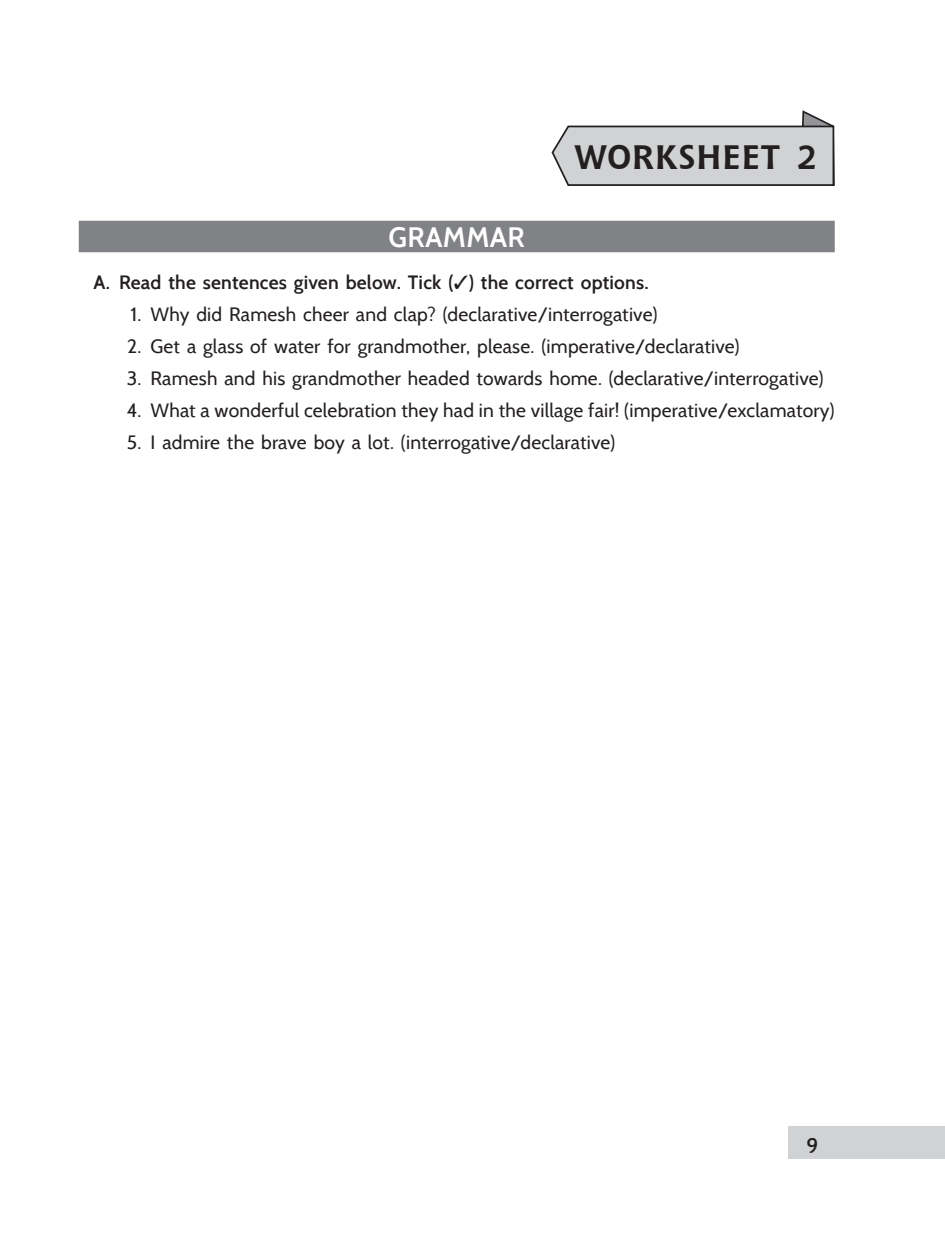
<style>
.page{position:relative;width:945px;height:1260px;background:#fff}
.page>*{position:absolute;margin:0;border:0;box-sizing:border-box;transform-origin:0 0}
.t1{font:700 33.77px "Chianti BT";letter-spacing:.015em;color:#231f20}
.Worksheet_head{font:600 28px "Cabin";letter-spacing:.01em;color:#fff}
.t2{font:600 21px "Cabin";color:#231f20}
.Exercise_2{font:19.25px "Cabin";letter-spacing:.01em;color:#231f20}
.Exercise_1{font:600 19.25px "Cabin";letter-spacing:.01em;color:#231f20}
</style>
<div class="page">
<div style="left:788px;top:1126px;width:157px;height:33px;background:#d1d2d4"></div>
<div style="left:79px;top:221px;width:756px;height:31px;background:#808285"></div>
<svg style="left:551px;top:110px;width:284px;height:76px"></svg>
<p class="t1" style="left:575px;top:133px;width:244px">WORKSHEET 2</p>
<p class="Worksheet_head" style="left:389px;top:220px;width:138px">GRAMMAR</p>
<p class="Exercise_1" style="left:93px;top:271px;width:557px">A. Read the sentences given below. Tick (✓) the correct options.</p>
<p class="Exercise_2" style="left:131px;top:302px;width:528px">1. Why did Ramesh cheer and clap? (declarative/interrogative)</p>
<p class="Exercise_2" style="left:127px;top:334px;width:614px">2. Get a glass of water for grandmother, please. (imperative/declarative)</p>
<p class="Exercise_2" style="left:127px;top:366px;width:698px">3. Ramesh and his grandmother headed towards home. (declarative/interrogative)</p>
<p class="Exercise_2" style="left:127px;top:398px;width:709px">4. What a wonderful celebration they had in the village fair! (imperative/exclamatory)</p>
<p class="Exercise_2" style="left:127px;top:430px;width:490px">5. I admire the brave boy a lot. (interrogative/declarative)</p>
<p class="t2" style="left:807px;top:1133px;width:13px">9</p>
</div>
